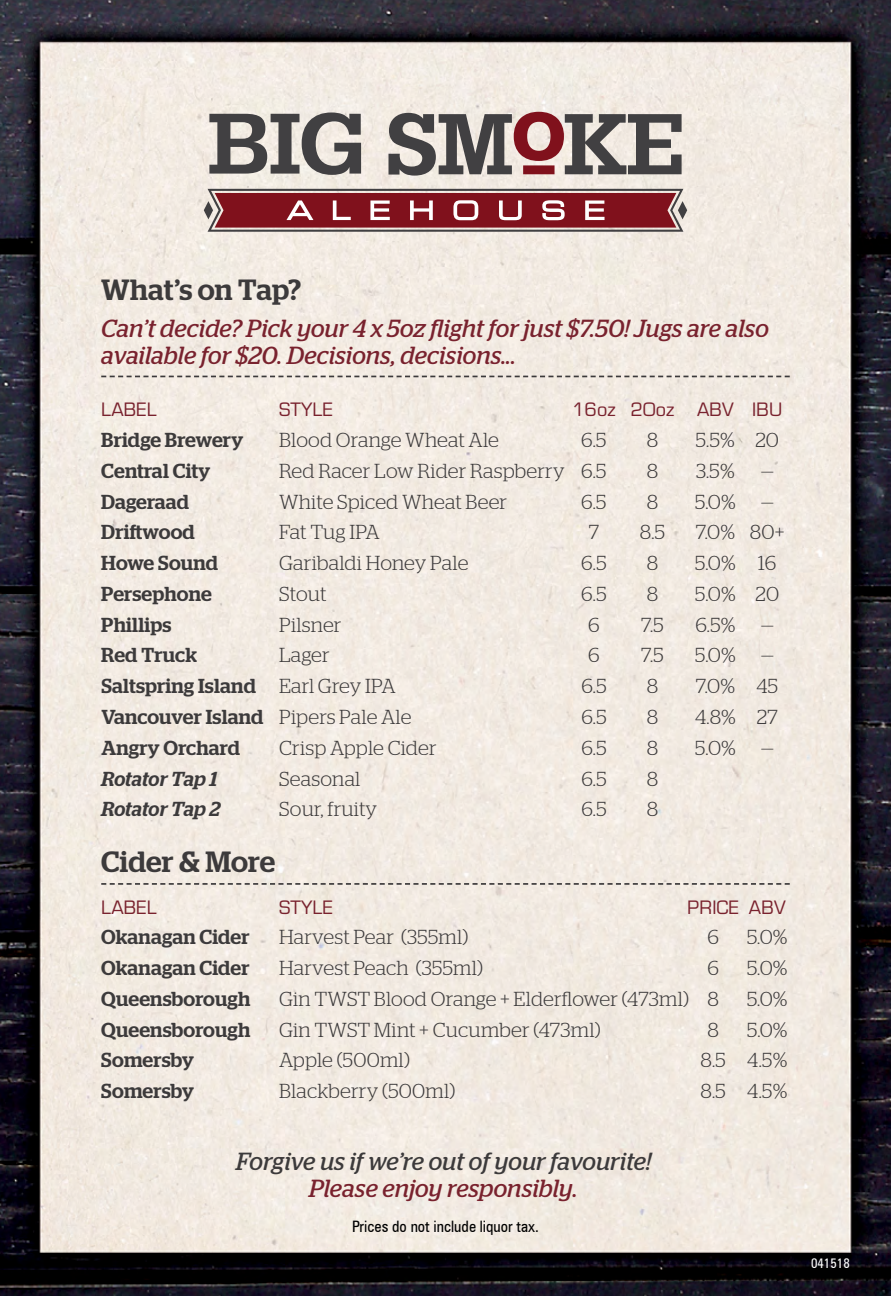
<style>
.page{position:relative;width:891px;height:1296px;background:#fff}
.page>*{position:absolute;margin:0;border:0;box-sizing:border-box;transform-origin:0 0}
.t1{font:500 29.25px "Stag";color:#3c3a3b}
.t2{font:italic 24.75px/27px "Stag";letter-spacing:.005em;color:#79222e}
.t3{font:italic 24.75px "Stag";color:#3c3a3b}
.t4{font:300 20.25px "Stag";letter-spacing:.01em;color:#3c3a3b}
.t5{font:500 20.25px "Stag";letter-spacing:.01em;color:#3c3a3b}
.t6{font:italic 500 20.25px "Stag";color:#3c3a3b}
.t7{font:18px "Eurostile";letter-spacing:.01em;color:#79222e}
.t8{font:condensed 15.75px "Zurich BT";color:#000}
.t9{font:condensed 13.5px "Zurich BT";color:#fff}
.s1{font-weight:300}
</style>
<div class="page">
<img style="left:0;top:0;width:891px;height:1296px">
<svg style="left:209px;top:112px;width:473px;height:64px;background:#998f8c"></svg>
<svg style="left:204px;top:189px;width:483px;height:43px;background:#92464c"></svg>
<svg style="left:101px;top:376px;width:689px;height:1px"></svg>
<svg style="left:101px;top:883px;width:689px;height:2px"></svg>
<h1 class="t1" style="left:101px;top:273px;width:201px">What’s on Tap?</h1>
<p class="t2" style="left:101px;top:315px;width:669px">Can’t decide? Pick your 4 x 5oz flight for just $7.50! Jugs are also available for $20. Decisions, decisions...</p>
<p class="t7" style="left:101px;top:399px;width:57px">LABEL</p>
<p class="t7" style="left:279px;top:399px;width:55px">STYLE</p>
<p class="t7" style="left:572px;top:399px;width:104px">16oz 20oz</p>
<p class="t7" style="left:697px;top:399px;width:87px">ABV IBU</p>
<p class="t5" style="left:101px;top:428px;width:144px">Bridge Brewery</p>
<p class="t4" style="left:279px;top:428px;width:222px">Blood Orange Wheat Ale</p>
<p class="t4" style="left:581px;top:428px;width:27px">6.5</p>
<p class="t4" style="left:647px;top:428px;width:13px">8</p>
<p class="t4" style="left:696px;top:428px;width:85px">5.5% 20</p>
<p class="t5" style="left:101px;top:459px;width:111px">Central City</p>
<p class="t4" style="left:279px;top:459px;width:329px">Red Racer Low Rider Raspberry 6.5</p>
<p class="t4" style="left:647px;top:459px;width:13px">8</p>
<p class="t4" style="left:696px;top:459px;width:40px">3.5%</p>
<p class="t4" style="left:761px;top:459px;width:15px">—</p>
<p class="t5" style="left:101px;top:490px;width:89px">Dageraad</p>
<p class="t4" style="left:279px;top:490px;width:230px">White Spiced Wheat Beer</p>
<p class="t4" style="left:581px;top:490px;width:27px">6.5</p>
<p class="t4" style="left:647px;top:490px;width:13px">8</p>
<p class="t4" style="left:695px;top:490px;width:80px">5.0% —</p>
<p class="t5" style="left:101px;top:520px;width:95px">Driftwood</p>
<p class="t4" style="left:279px;top:521px;width:102px">Fat Tug IPA</p>
<p class="t4" style="left:589px;top:521px;width:12px">7</p>
<p class="t4" style="left:640px;top:521px;width:27px">8.5</p>
<p class="t4" style="left:696px;top:521px;width:90px">7.0% 80+</p>
<p class="t5" style="left:101px;top:551px;width:118px">Howe Sound</p>
<p class="t4" style="left:279px;top:552px;width:191px">Garibaldi Honey Pale</p>
<p class="t4" style="left:581px;top:552px;width:27px">6.5</p>
<p class="t4" style="left:647px;top:552px;width:13px">8</p>
<p class="t4" style="left:695px;top:552px;width:83px">5.0% 16</p>
<p class="t5" style="left:101px;top:582px;width:112px">Persephone</p>
<p class="t4" style="left:279px;top:582px;width:49px">Stout</p>
<p class="t4" style="left:581px;top:582px;width:27px">6.5</p>
<p class="t4" style="left:647px;top:582px;width:13px">8</p>
<p class="t4" style="left:695px;top:582px;width:85px">5.0% 20</p>
<p class="t5" style="left:101px;top:613px;width:72px">Phillips</p>
<p class="t4" style="left:279px;top:613px;width:64px">Pilsner</p>
<p class="t4" style="left:588px;top:613px;width:13px">6</p>
<p class="t4" style="left:641px;top:613px;width:24px">7.5</p>
<p class="t4" style="left:695px;top:613px;width:80px">6.5% —</p>
<p class="t5" style="left:101px;top:643px;width:97px">Red Truck</p>
<p class="t4" style="left:279px;top:644px;width:52px">Lager</p>
<p class="t4" style="left:588px;top:644px;width:13px">6</p>
<p class="t4" style="left:641px;top:644px;width:24px">7.5</p>
<p class="t4" style="left:695px;top:644px;width:80px">5.0% —</p>
<p class="t5" style="left:101px;top:674px;width:296px">Saltspring Island <span class="s1">Earl Grey IPA</span></p>
<p class="t4" style="left:581px;top:675px;width:27px">6.5</p>
<p class="t4" style="left:647px;top:675px;width:13px">8</p>
<p class="t4" style="left:696px;top:675px;width:84px">7.0% 45</p>
<p class="t5" style="left:101px;top:705px;width:312px">Vancouver Island <span class="s1">Pipers Pale Ale</span></p>
<p class="t4" style="left:581px;top:706px;width:27px">6.5</p>
<p class="t4" style="left:647px;top:706px;width:13px">8</p>
<p class="t4" style="left:695px;top:706px;width:84px">4.8% 27</p>
<p class="t5" style="left:101px;top:736px;width:140px">Angry Orchard</p>
<p class="t4" style="left:279px;top:736px;width:159px">Crisp Apple Cider</p>
<p class="t4" style="left:581px;top:736px;width:27px">6.5</p>
<p class="t4" style="left:647px;top:736px;width:13px">8</p>
<p class="t4" style="left:695px;top:736px;width:80px">5.0% —</p>
<p class="t6" style="left:101px;top:767px;width:117px">Rotator Tap 1</p>
<p class="t4" style="left:279px;top:767px;width:83px">Seasonal</p>
<p class="t4" style="left:581px;top:767px;width:27px">6.5</p>
<p class="t4" style="left:647px;top:767px;width:13px">8</p>
<p class="t6" style="left:101px;top:797px;width:120px">Rotator Tap 2</p>
<p class="t4" style="left:279px;top:798px;width:100px">Sour, fruity</p>
<p class="t4" style="left:581px;top:798px;width:27px">6.5</p>
<p class="t4" style="left:647px;top:798px;width:13px">8</p>
<h1 class="t1" style="left:101px;top:844px;width:175px">Cider &amp; More</h1>
<p class="t7" style="left:101px;top:896px;width:57px">LABEL</p>
<p class="t7" style="left:279px;top:896px;width:55px">STYLE</p>
<p class="t7" style="left:687px;top:896px;width:100px">PRICE ABV</p>
<p class="t5" style="left:101px;top:925px;width:150px">Okanagan Cider</p>
<p class="t4" style="left:279px;top:926px;width:191px">Harvest Pear (355ml)</p>
<p class="t4" style="left:707px;top:926px;width:13px">6</p>
<p class="t4" style="left:747px;top:926px;width:42px">5.0%</p>
<p class="t5" style="left:101px;top:956px;width:150px">Okanagan Cider</p>
<p class="t4" style="left:279px;top:957px;width:206px">Harvest Peach (355ml)</p>
<p class="t4" style="left:707px;top:957px;width:13px">6</p>
<p class="t4" style="left:747px;top:957px;width:42px">5.0%</p>
<p class="t5" style="left:101px;top:987px;width:151px">Queensborough</p>
<p class="t4" style="left:279px;top:987px;width:441px">Gin TWST Blood Orange + Elderflower (473ml) 8</p>
<p class="t4" style="left:747px;top:987px;width:42px">5.0%</p>
<p class="t5" style="left:101px;top:1018px;width:151px">Queensborough</p>
<p class="t4" style="left:279px;top:1018px;width:323px">Gin TWST Mint + Cucumber (473ml)</p>
<p class="t4" style="left:707px;top:1018px;width:13px">8</p>
<p class="t4" style="left:747px;top:1018px;width:42px">5.0%</p>
<p class="t5" style="left:101px;top:1048px;width:94px">Somersby</p>
<p class="t4" style="left:279px;top:1049px;width:132px">Apple (500ml)</p>
<p class="t4" style="left:701px;top:1049px;width:88px">8.5 4.5%</p>
<p class="t5" style="left:101px;top:1079px;width:94px">Somersby</p>
<p class="t4" style="left:279px;top:1080px;width:178px">Blackberry (500ml)</p>
<p class="t4" style="left:701px;top:1080px;width:88px">8.5 4.5%</p>
<p class="t3" style="left:236px;top:1146px;width:416px">Forgive us if we’re out of your favourite!</p>
<p class="t2" style="left:309px;top:1174px;width:270px">Please enjoy responsibly.</p>
<p class="t8" style="left:352px;top:1217px;width:188px">Prices do not include liquor tax.</p>
<p class="t9" style="left:811px;top:1255px;width:40px">041518</p>
</div>
